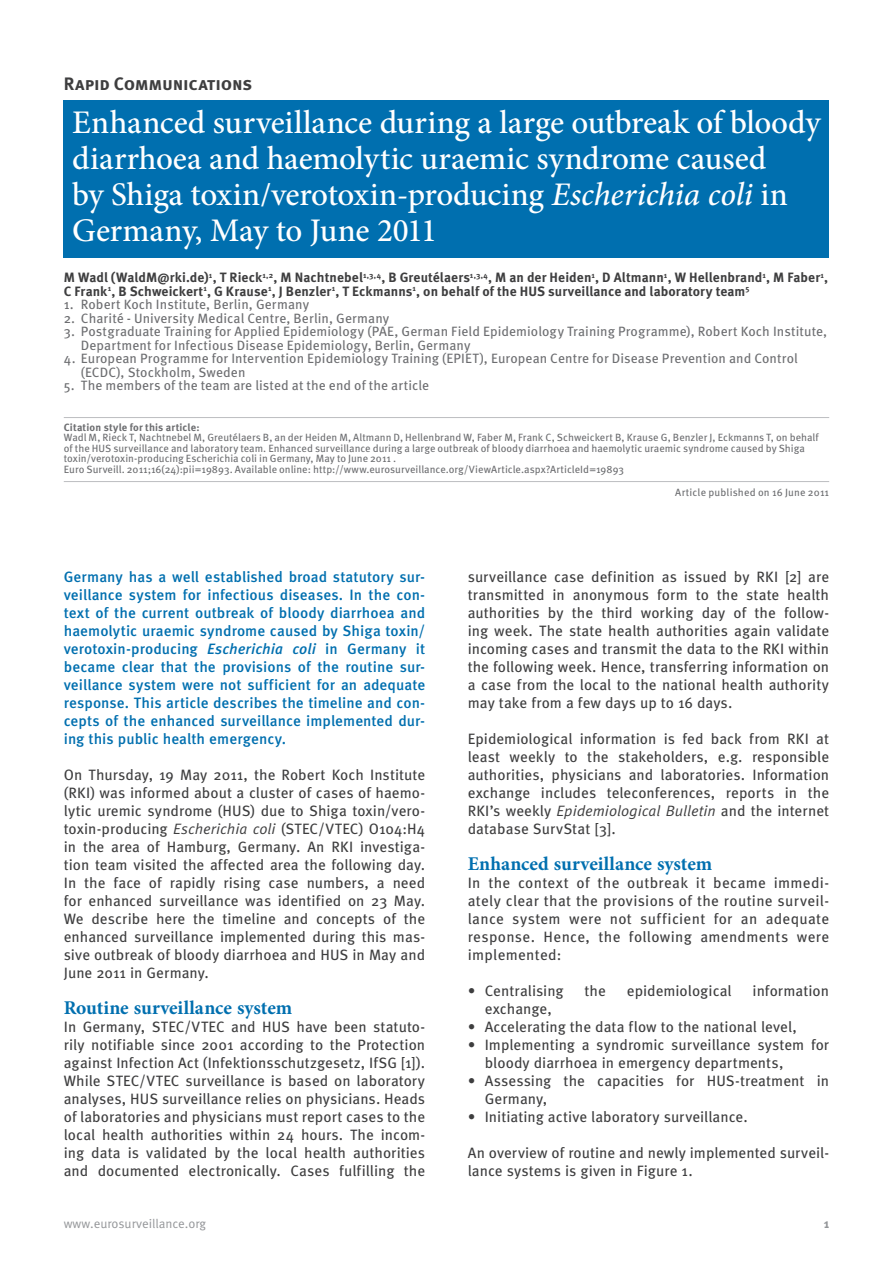
<style>
.page{position:relative;width:893px;height:1263px;background:#fff}
.page>*{position:absolute;margin:0;border:0;box-sizing:border-box;transform-origin:0 0}
.t1{font:500 33px/36px "Minion Pro";letter-spacing:-.01em;color:#fff}
.t2{font:700 19.5px "Minion Pro";color:#006faf}
.t3{font:700 18px "Meta Pro";letter-spacing:-.015em;color:#3e3e3f}
.t4{font:15px/18px "Meta Pro";letter-spacing:.005em;color:#3e3e3f;text-align:justify}
.t5{font:500 15px/18px "Meta Pro";color:#006faf;text-align:justify}
.t6{font:13.5px/13.5px "Meta Pro";letter-spacing:.005em;color:#6c6d70}
.t7{font:700 13.5px/13.5px "Meta Pro";letter-spacing:.005em;color:#3e3e3f}
.t8{font:12.75px "Meta Pro";color:#939598}
.t9{font:700 12.75px "Meta Pro";color:#939598}
.t10{font:10.5px/10.5px "Meta Pro";color:#6c6d70}
.t11{font:700 10.5px "Meta Pro";letter-spacing:.015em;color:#6c6d70}
.s1{font-style:italic}
</style>
<div class="page">
<hr style="left:64px;top:417px;width:765px;height:1px;background:#bcbdc0">
<hr style="left:64px;top:481px;width:765px;height:1px;background:#bcbdc0">
<div style="left:64px;top:100px;width:765px;height:158px;background:#006faf"></div>
<p class="t3" style="left:64px;top:72px;width:190px">Rapid Communications</p>
<h1 class="t1" style="left:72px;top:104px;width:750px">Enhanced surveillance during a large outbreak of bloody diarrhoea and haemolytic uraemic syndrome caused<br>by Shiga toxin/verotoxin-producing <span class="s1">Escherichia coli</span> in Germany, May to June 2011</h1>
<p class="t7" style="left:64px;top:271px;width:766px">M Wadl (WaldM@rki.de)<sup>1</sup>, T Rieck<sup>1,2</sup>, M Nachtnebel<sup>1,3,4</sup>, B Greutélaers<sup>1,3,4</sup>, M an der Heiden<sup>1</sup>, D Altmann<sup>1</sup>, W Hellenbrand<sup>1</sup>, M Faber<sup>1</sup>,<br>C Frank<sup>1</sup>, B Schweickert<sup>1</sup>, G Krause<sup>1</sup>, J Benzler<sup>1</sup>, T Eckmanns<sup>1</sup>, on behalf of the HUS surveillance and laboratory team<sup>5</sup></p>
<p class="t6" style="left:64px;top:298px;width:247px">1. Robert Koch Institute, Berlin, Germany</p>
<p class="t6" style="left:64px;top:312px;width:327px">2. Charité - University Medical Centre, Berlin, Germany</p>
<p class="t6" style="left:81px;top:325px;width:748px;text-indent:-17px">3. Postgraduate Training for Applied Epidemiology (PAE, German Field Epidemiology Training Programme), Robert Koch Institute,<br>Department for Infectious Disease Epidemiology, Berlin, Germany</p>
<p class="t6" style="left:81px;top:352px;width:718px;text-indent:-17px">4. European Programme for Intervention Epidemiology Training (EPIET), European Centre for Disease Prevention and Control (ECDC), Stockholm, Sweden</p>
<p class="t6" style="left:64px;top:379px;width:367px">5. The members of the team are listed at the end of the article</p>
<p class="t11" style="left:64px;top:420px;width:137px">Citation style for this article:</p>
<p class="t10" style="left:64px;top:433px;width:756px">Wadl M, Rieck T, Nachtnebel M, Greutélaers B, an der Heiden M, Altmann D, Hellenbrand W, Faber M, Frank C, Schweickert B, Krause G, Benzler J, Eckmanns T, on behalf of the HUS surveillance and laboratory team. Enhanced surveillance during a large outbreak of bloody diarrhoea and haemolytic uraemic syndrome caused by Shiga toxin/verotoxin-producing Escherichia coli in Germany, May to June 2011 .<br>Euro Surveill. 2011;16(24):pii=19893. Available online: http://www.eurosurveillance.org/ViewArticle.aspx?ArticleId=19893</p>
<p class="t10" style="left:675px;top:487px;width:155px">Article published on 16 June 2011</p>
<p class="t5" style="left:64px;top:568px;width:363px">Germany has a well established broad statutory sur&shy;veillance system for infectious diseases. In the con&shy;text of the current outbreak of bloody diarrhoea and haemolytic uraemic syndrome caused by Shiga toxin/ verotoxin-producing <span class="s1">Escherichia coli</span> in Germany it became clear that the provisions of the routine sur&shy;veillance system were not sufficient for an adequate response. This article describes the timeline and con&shy;cepts of the enhanced surveillance implemented dur&shy;ing this public health emergency.</p>
<p class="t4" style="left:64px;top:766px;width:363px">On Thursday, 19 May 2011, the Robert Koch Institute (RKI) was informed about a cluster of cases of haemo&shy;lytic uremic syndrome (HUS) due to Shiga toxin/vero&shy;toxin-producing <span class="s1">Escherichia coli</span> (STEC/VTEC) O104:H4 in the area of Hamburg, Germany. An RKI investiga&shy;tion team visited the affected area the following day.<br>In the face of rapidly rising case numbers, a need for enhanced surveillance was identified on 23 May.<br>We describe here the timeline and concepts of the enhanced surveillance implemented during this mas&shy;sive outbreak of bloody diarrhoea and HUS in May and June 2011 in Germany.</p>
<h2 class="t2" style="left:64px;top:994px;width:230px">Routine surveillance system</h2>
<p class="t4" style="left:64px;top:1018px;width:363px">In Germany, STEC/VTEC and HUS have been statuto&shy;rily notifiable since 2001 according to the Protection against Infection Act (Infektionsschutzgesetz, IfSG [1]).<br>While STEC/VTEC surveillance is based on laboratory analyses, HUS surveillance relies on physicians. Heads of laboratories and physicians must report cases to the local health authorities within 24 hours. The incom&shy;ing data is validated by the local health authorities and documented electronically. Cases fulfilling the</p>
<p class="t4" style="left:468px;top:568px;width:363px">surveillance case definition as issued by RKI [2] are transmitted in anonymous form to the state health authorities by the third working day of the follow&shy;ing week. The state health authorities again validate incoming cases and transmit the data to the RKI within the following week. Hence, transferring information on a case from the local to the national health authority may take from a few days up to 16 days.</p>
<p class="t4" style="left:468px;top:730px;width:363px">Epidemiological information is fed back from RKI at least weekly to the stakeholders, e.g. responsible authorities, physicians and laboratories. Information exchange includes teleconferences, reports in the RKI’s weekly <span class="s1">Epidemiological Bulletin</span> and the internet database SurvStat [3].</p>
<h2 class="t2" style="left:468px;top:850px;width:246px">Enhanced surveillance system</h2>
<p class="t4" style="left:468px;top:874px;width:363px">In the context of the outbreak it became immedi&shy;ately clear that the provisions of the routine surveil&shy;lance system were not sufficient for an adequate response. Hence, the following amendments were implemented:</p>
<p class="t4" style="left:468px;top:982px;width:97px">• Centralising</p>
<p class="t4" style="left:585px;top:982px;width:23px">the</p>
<p class="t4" style="left:627px;top:982px;width:106px">epidemiological</p>
<p class="t4" style="left:753px;top:982px;width:78px">information</p>
<p class="t4" style="left:485px;top:1000px;width:69px">exchange,</p>
<p class="t4" style="left:468px;top:1018px;width:331px">• Accelerating the data flow to the national level,</p>
<p class="t4" style="left:485px;top:1036px;width:346px;text-indent:-17px">• Implementing a syndromic surveillance system for bloody diarrhoea in emergency departments,</p>
<p class="t4" style="left:485px;top:1072px;width:346px;text-indent:-17px">• Assessing the capacities for HUS-treatment in<br>Germany,</p>
<p class="t4" style="left:468px;top:1108px;width:281px">• Initiating active laboratory surveillance.</p>
<p class="t4" style="left:468px;top:1144px;width:363px">An overview of routine and newly implemented surveil&shy;lance systems is given in Figure 1.</p>
<p class="t8" style="left:64px;top:1215px;width:144px">www.eurosurveillance.org</p>
<p class="t9" style="left:824px;top:1215px;width:7px">1</p>
</div>
